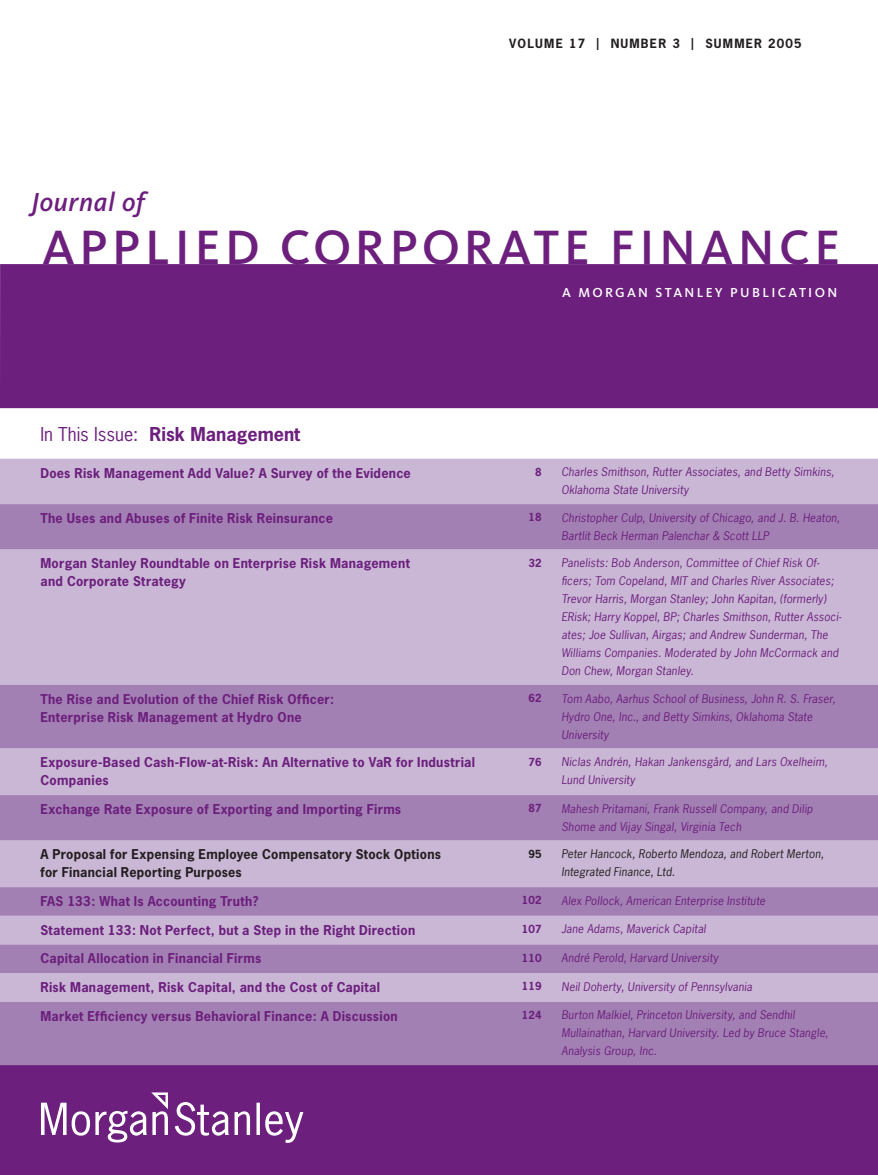
<style>
.page{position:relative;width:878px;height:1175px;background:#fff}
.page>*{position:absolute;margin:0;border:0;box-sizing:border-box;transform-origin:0 0}
.t1{font:500 49.95px "Kievit";letter-spacing:.095em;color:#6c1f7d}
.t2{font:italic 500 27px "Kievit";letter-spacing:.02em;color:#6c1f7d}
.t3{font:700 18px "News Gothic";color:#6c1f7d}
.t4{font:13.5px "Kievit Medium SC";letter-spacing:.17em;color:#fff}
.t5{font:700 12.75px/18px "News Gothic";letter-spacing:.02em;color:#6c1f7d}
.t6{font:700 12.75px/18px "News Gothic";letter-spacing:.02em;color:#231f20}
.t7{font:700 12px "News Gothic";letter-spacing:.1em;color:#231f20}
.t8{font:italic 11.25px/18px "News Gothic";letter-spacing:.015em;color:#6c1f7d}
.t9{font:italic 11.25px/18px "News Gothic";letter-spacing:.015em;color:#231f20}
.t10{font:700 10.5px "News Gothic";color:#6c1f7d}
.t11{font:700 10.5px "News Gothic";color:#231f20}
.s1{font-weight:400}
</style>
<div class="page">
<div style="left:0;top:1015px;width:878px;height:159px;background:#6c1f7d"></div>
<svg style="left:175px;top:1102px;width:75px;height:33px"></svg>
<svg style="left:256px;top:1102px;width:47px;height:40px"></svg>
<svg style="left:41px;top:1092px;width:127px;height:50px"></svg>
<div style="left:0;top:264px;width:878px;height:144px;background:#6c1f7d"></div>
<div style="left:0;top:458px;width:878px;height:486px;background:#cab7d5"></div>
<svg style="left:0;top:504px;width:878px;height:411px;background:#b89ec6"></svg>
<svg style="left:0;top:944px;width:878px;height:121px;background:#ac8dbb"></svg>
<h2 class="t2" style="left:32px;top:186px;width:115px">Journal of</h2>
<p class="t7" style="left:509px;top:36px;width:294px">VOLUME 17 | NUMBER 3 | SUMMER 2005</p>
<h1 class="t1" style="left:42px;top:219px;width:799px">APPLIED CORPORATE FINANCE</h1>
<p class="t4" style="left:562px;top:284px;width:276px">A MORGAN STANLEY PUBLICATION</p>
<h3 class="t3" style="left:41px;top:422px;width:261px"><span class="s1">In This Issue:</span> Risk Management</h3>
<p class="t5" style="left:41px;top:463px;width:372px">Does Risk Management Add Value? A Survey of the Evidence</p>
<p class="t10" style="left:535px;top:465px;width:8px">8</p>
<p class="t8" style="left:561px;top:463px;width:274px">Charles Smithson, Rutter Associates, and Betty Simkins,<br>Oklahoma State University</p>
<p class="t5" style="left:41px;top:509px;width:294px">The Uses and Abuses of Finite Risk Reinsurance</p>
<p class="t10" style="left:528px;top:510px;width:15px">18</p>
<p class="t8" style="left:561px;top:508px;width:280px">Christopher Culp, University of Chicago, and J. B. Heaton,<br>Bartlit Beck Herman Palenchar &amp; Scott LLP</p>
<p class="t5" style="left:41px;top:554px;width:371px">Morgan Stanley Roundtable on Enterprise Risk Management and Corporate Strategy</p>
<p class="t10" style="left:528px;top:555px;width:15px">32</p>
<p class="t8" style="left:561px;top:554px;width:282px">Panelists: Bob Anderson, Committee of Chief Risk Of&shy;ficers; Tom Copeland, MIT and Charles River Associates; Trevor Harris, Morgan Stanley; John Kapitan, (formerly)<br>ERisk; Harry Koppel, BP; Charles Smithson, Rutter Associ&shy;ates; Joe Sullivan, Airgas; and Andrew Sunderman, The Williams Companies. Moderated by John McCormack and Don Chew, Morgan Stanley.</p>
<p class="t5" style="left:41px;top:690px;width:295px">The Rise and Evolution of the Chief Risk Officer:<br>Enterprise Risk Management at Hydro One</p>
<p class="t10" style="left:528px;top:691px;width:15px">62</p>
<p class="t8" style="left:561px;top:689px;width:276px">Tom Aabo, Aarhus School of Business, John R. S. Fraser,<br>Hydro One, Inc., and Betty Simkins, Oklahoma State<br>University</p>
<p class="t5" style="left:41px;top:753px;width:436px">Exposure-Based Cash-Flow-at-Risk: An Alternative to VaR for Industrial<br>Companies</p>
<p class="t10" style="left:528px;top:754px;width:15px">76</p>
<p class="t8" style="left:561px;top:752px;width:268px">Niclas Andrén, Hakan Jankensgård, and Lars Oxelheim,<br>Lund University</p>
<p class="t5" style="left:41px;top:800px;width:362px">Exchange Rate Exposure of Exporting and Importing Firms</p>
<p class="t10" style="left:528px;top:801px;width:15px">87</p>
<p class="t8" style="left:561px;top:799px;width:253px">Mahesh Pritamani, Frank Russell Company, and Dilip<br>Shome and Vijay Singal, Virginia Tech</p>
<p class="t6" style="left:41px;top:845px;width:402px">A Proposal for Expensing Employee Compensatory Stock Options for Financial Reporting Purposes</p>
<p class="t11" style="left:528px;top:846px;width:15px">95</p>
<p class="t9" style="left:561px;top:844px;width:264px">Peter Hancock, Roberto Mendoza, and Robert Merton,<br>Integrated Finance, Ltd.</p>
<p class="t5" style="left:41px;top:892px;width:219px">FAS 133: What Is Accounting Truth?</p>
<p class="t10" style="left:522px;top:893px;width:21px">102</p>
<p class="t8" style="left:561px;top:891px;width:205px">Alex Pollock, American Enterprise Institute</p>
<p class="t5" style="left:41px;top:920px;width:376px">Statement 133: Not Perfect, but a Step in the Right Direction</p>
<p class="t10" style="left:522px;top:922px;width:21px">107</p>
<p class="t8" style="left:561px;top:920px;width:146px">Jane Adams, Maverick Capital</p>
<p class="t5" style="left:41px;top:949px;width:222px">Capital Allocation in Financial Firms</p>
<p class="t10" style="left:522px;top:950px;width:21px">110</p>
<p class="t8" style="left:561px;top:948px;width:158px">André Perold, Harvard University</p>
<p class="t5" style="left:41px;top:978px;width:341px">Risk Management, Risk Capital, and the Cost of Capital</p>
<p class="t10" style="left:522px;top:979px;width:21px">119</p>
<p class="t8" style="left:561px;top:977px;width:192px">Neil Doherty, University of Pennsylvania</p>
<p class="t5" style="left:41px;top:1006px;width:359px">Market Efficiency versus Behavioral Finance: A Discussion</p>
<p class="t10" style="left:522px;top:1007px;width:21px">124</p>
<p class="t8" style="left:561px;top:1006px;width:268px">Burton Malkiel, Princeton University, and Sendhil<br>Mullainathan, Harvard University. Led by Bruce Stangle,<br>Analysis Group, Inc.</p>
</div>
